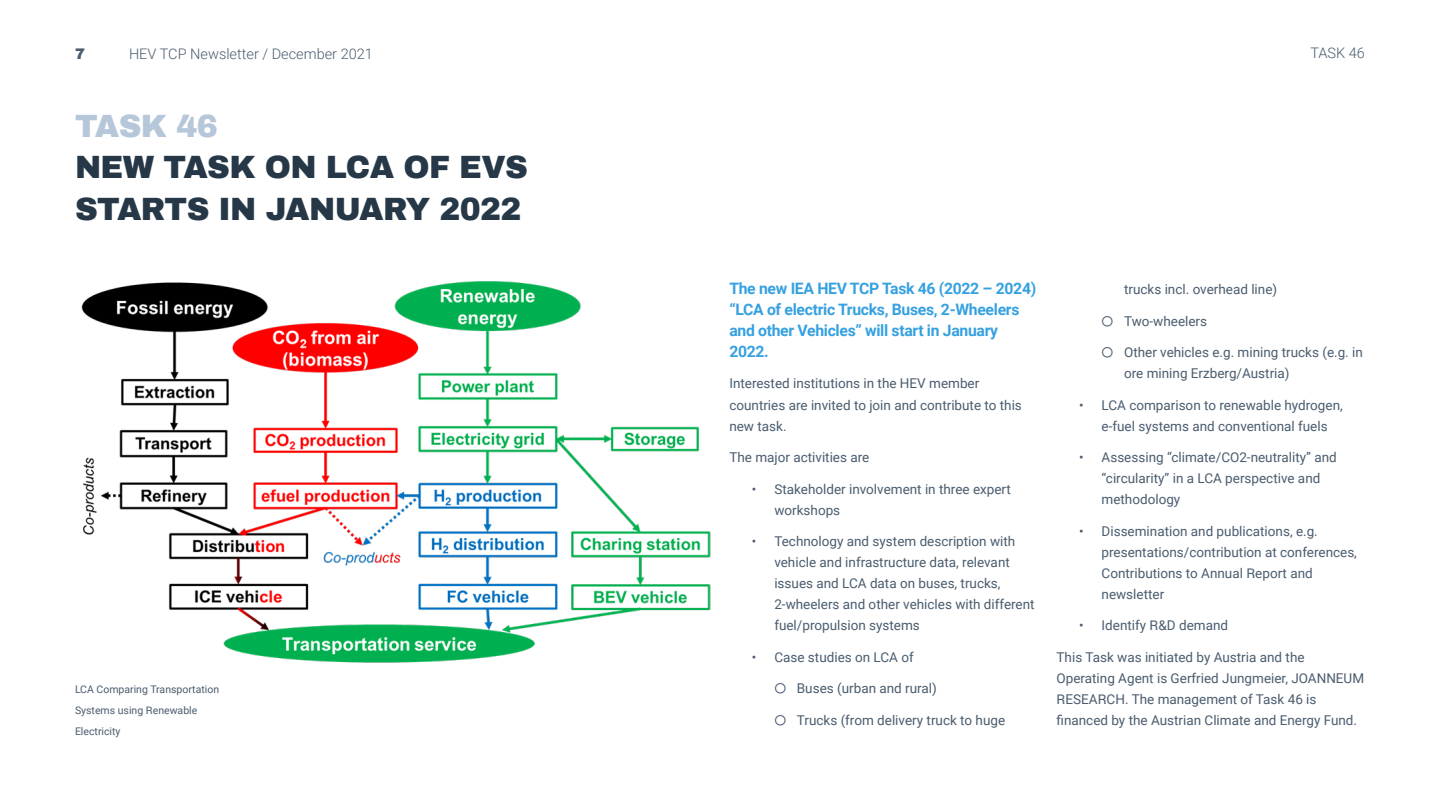
<style>
.page{position:relative;width:1440px;height:810px;background:#fff}
.page>*{position:absolute;margin:0;border:0;box-sizing:border-box;transform-origin:0 0}
.t1{font:900 31.5px/42px "Archivo";letter-spacing:-.02em;color:#263847}
.t2{font:900 31.5px "Archivo";letter-spacing:-.02em;color:#b5c7d9}
.t3{font:700 15.75px/21px "Roboto";letter-spacing:-.02em;color:#36a1e0}
.t4{font:900 15px "Archivo";color:#4a5c6e}
.t5{font:300 14.55px "Roboto";color:#4a5c6e}
.t6{font:13.5px/21px "Roboto";color:#4a5c6e}
.t7{font:10.5px/21px "Roboto";color:#4a5c6e}
.s1{font-family:"Favorit"}
</style>
<div class="page">
<img style="left:81px;top:281px;width:630px;height:382px">
<p class="t4" style="left:75px;top:45px;width:12px">7</p>
<p class="t5" style="left:129px;top:44px;width:245px">HEV TCP Newsletter / December 2021</p>
<p class="t5" style="left:1310px;top:43px;width:56px">TASK 46</p>
<h1 class="t2" style="left:75px;top:106px;width:144px">TASK 46</h1>
<h1 class="t1" style="left:75px;top:147px;width:455px">NEW TASK ON LCA OF EVS<br>STARTS IN JANUARY 2022</h1>
<p class="t7" style="left:75px;top:678px;width:146px">LCA Comparing Transportation<br>Systems using Renewable<br>Electricity</p>
<p class="t3" style="left:729px;top:277px;width:308px">The new IEA HEV TCP Task 46 (2022 – 2024) “LCA of electric Trucks, Buses, 2-Wheelers and other Vehicles” will start in January<br>2022.</p>
<p class="t6" style="left:729px;top:373px;width:294px">Interested institutions in the HEV member countries are invited to join and contribute to this new task.</p>
<p class="t6" style="left:729px;top:446px;width:141px">The major activities are</p>
<p class="t6" style="left:774px;top:478px;width:238px;text-indent:-23px">• Stakeholder involvement in three expert workshops</p>
<p class="t6" style="left:774px;top:530px;width:262px;text-indent:-23px">• Technology and system description with vehicle and infrastructure data, relevant issues and LCA data on buses, trucks, 2-wheelers and other vehicles with different fuel/propulsion systems</p>
<p class="t6" style="left:752px;top:646px;width:163px">• Case studies on LCA of</p>
<p class="t6" style="left:774px;top:677px;width:164px"><span class="s1">˞</span> Buses (urban and rural)</p>
<p class="t6" style="left:774px;top:709px;width:232px"><span class="s1">˞</span> Trucks (from delivery truck to huge</p>
<p class="t6" style="left:1124px;top:278px;width:155px">trucks incl. overhead line)</p>
<p class="t6" style="left:1102px;top:310px;width:107px"><span class="s1">˞</span> Two-wheelers</p>
<p class="t6" style="left:1124px;top:341px;width:240px;text-indent:-23px"><span class="s1">˞</span> Other vehicles e.g. mining trucks (e.g. in ore mining Erzberg/Austria)</p>
<p class="t6" style="left:1079px;top:394px;width:265px;text-align:center">• LCA comparison to renewable hydrogen, e-fuel systems and conventional fuels</p>
<p class="t6" style="left:1102px;top:446px;width:237px;text-indent:-23px">• Assessing “climate/CO2-neutrality” and “circularity” in a LCA perspective and methodology</p>
<p class="t6" style="left:1102px;top:520px;width:257px;text-indent:-23px">• Dissemination and publications, e.g. presentations/contribution at conferences, Contributions to Annual Report and newsletter</p>
<p class="t6" style="left:1079px;top:614px;width:151px">• Identify R&amp;D demand</p>
<p class="t6" style="left:1057px;top:646px;width:309px">This Task was initiated by Austria and the Operating Agent is Gerfried Jungmeier, JOANNEUM RESEARCH. The management of Task 46 is financed by the Austrian Climate and Energy Fund.</p>
</div>
